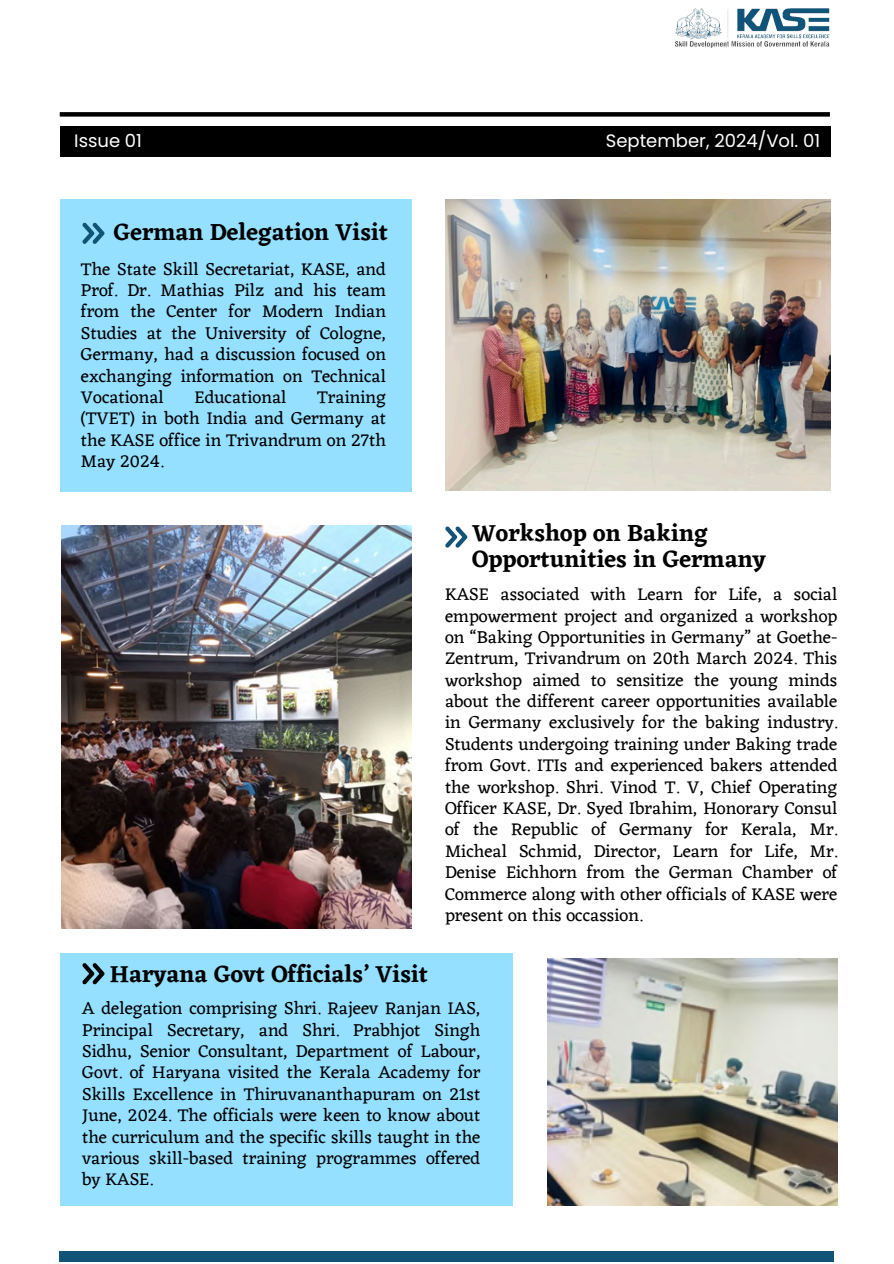
<style>
.page{position:relative;width:894px;height:1264px;background:#fff}
.page>*{position:absolute;margin:0;border:0;box-sizing:border-box;transform-origin:0 0}
.t1{font:600 24.15px/25.8px "Eczar";color:#000}
.t2{font:600 24px "Eczar";color:#000}
.t3{font:18px/21.3px "Eczar";color:#000;text-align:justify}
.t4{font:18px "Poppins";color:#fff}
</style>
<div class="page">
<img style="left:445px;top:199px;width:384px;height:292px">
<div style="left:60px;top:112px;width:769px;height:5px;background:#000"></div>
<div style="left:60px;top:199px;width:351px;height:292px;background:#95dfff"></div>
<img style="left:62px;top:525px;width:350px;height:403px">
<div style="left:60px;top:127px;width:770px;height:30px;background:#000"></div>
<div style="left:60px;top:953px;width:452px;height:253px;background:#95dfff"></div>
<img style="left:547px;top:958px;width:289px;height:247px">
<svg style="left:82px;top:222px;width:22px;height:22px"></svg>
<svg style="left:445px;top:526px;width:22px;height:21px"></svg>
<svg style="left:82px;top:963px;width:22px;height:21px"></svg>
<img style="left:675px;top:8px;width:155px;height:40px">
<div style="left:60px;top:1251px;width:773px;height:10px;background:#125478"></div>
<p class="t4" style="left:74px;top:128px;width:69px">Issue 01</p>
<p class="t4" style="left:605px;top:128px;width:216px">September, 2024/Vol. 01</p>
<p class="t2" style="left:114px;top:218px;width:275px">German Delegation Visit</p>
<p class="t3" style="left:81px;top:258px;width:306px">The State Skill Secretariat, KASE, and Prof. Dr. Mathias Pilz and his team from the Center for Modern Indian Studies at the University of Cologne, Germany, had a discussion focused on exchanging information on Technical Vocational</p>
<p class="t3" style="left:194px;top:386px;width:93px">Educational</p>
<p class="t3" style="left:81px;top:386px;width:306px;text-indent:236px">Training (TVET) in both India and Germany at the KASE office in Trivandrum on 27th May 2024.</p>
<h1 class="t2" style="left:110px;top:959px;width:319px">Haryana Govt Officials’ Visit</h1>
<p class="t1" style="left:472px;top:519px;width:295px">Workshop on Baking<br>Opportunities in Germany</p>
<h1 class="t3" style="left:445px;top:583px;width:394px">KASE associated with Learn for Life, a social empowerment project and organized a workshop on “Baking Opportunities in Germany” at Goethe-Zentrum, Trivandrum on 20th March 2024. This workshop aimed to sensitize the young minds about the different career opportunities available in Germany exclusively for the baking industry.<br>Students undergoing training under Baking trade from Govt. ITIs and experienced bakers attended the workshop. Shri. Vinod T. V, Chief Operating Officer KASE, Dr. Syed Ibrahim, Honorary Consul of the Republic of Germany for Kerala, Mr.<br>Micheal Schmid, Director, Learn for Life, Mr.<br>Denise Eichhorn from the German Chamber of Commerce along with other officials of KASE were present on this occassion.</h1>
<p class="t3" style="left:82px;top:997px;width:399px">A delegation comprising Shri. Rajeev Ranjan IAS, Principal Secretary, and Shri. Prabhjot Singh Sidhu, Senior Consultant, Department of Labour, Govt. of Haryana visited the Kerala Academy for Skills Excellence in Thiruvananthapuram on 21st June, 2024. The officials were keen to know about the curriculum and the specific skills taught in the various skill-based training programmes offered by KASE.</p>
</div>
